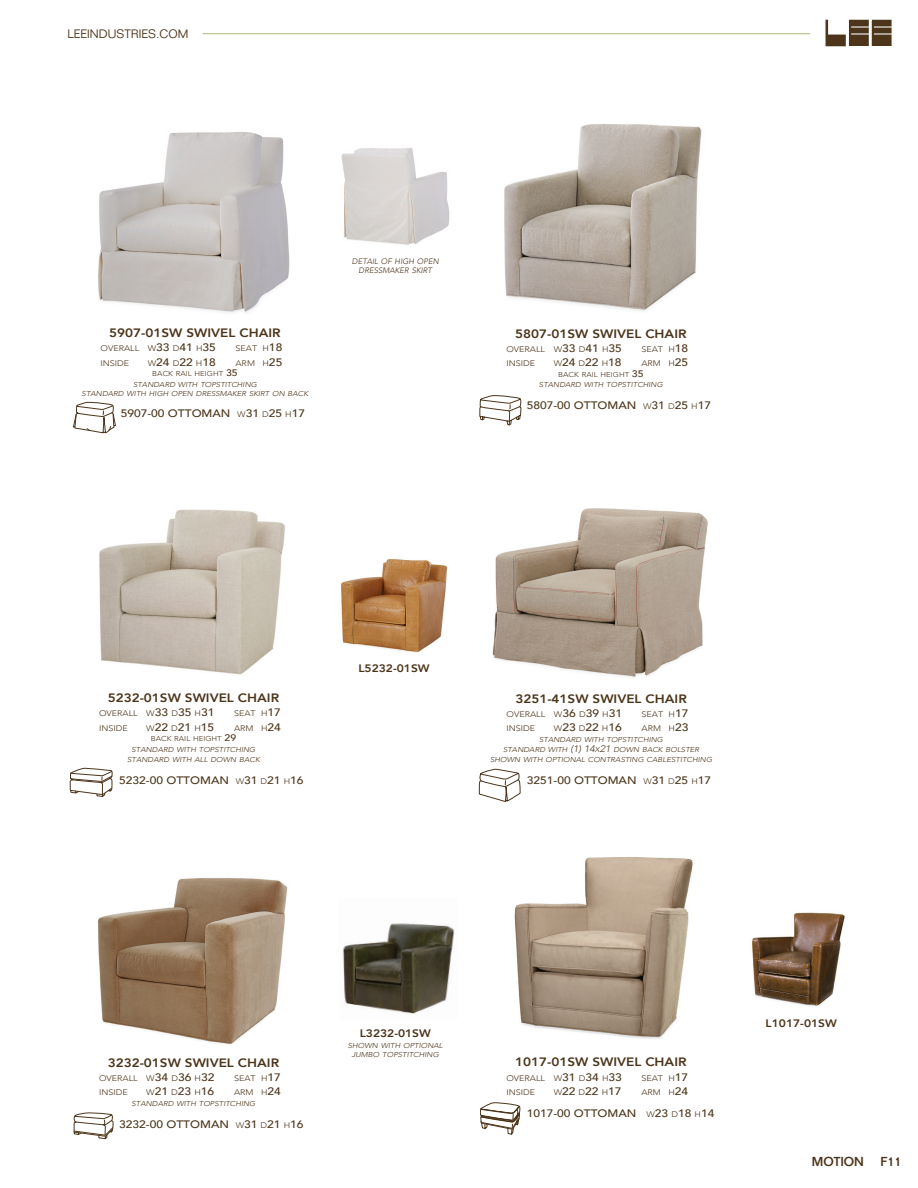
<style>
.page{position:relative;width:918px;height:1188px;background:#fff}
.page>*{position:absolute;margin:0;border:0;box-sizing:border-box;transform-origin:0 0}
.t1{font:500 12.75px "Folio Std";color:#4c351b}
.t2{font:800 12.15px "Avenir";color:#4c351b;scale:1.11 1}
.t3{font:300 12px "Folio Std";color:#4c351b}
.t4{font:500 10.8px "Avenir";color:#4c351b;scale:1.11 1}
.t5{font:800 10.8px "Avenir";color:#4c351b;scale:1.11 1}
.t6{font:300 8.1px "Avenir";color:#4c351b;scale:1.11 1}
.t7{font:italic 300 7.8px/9px "Avenir";color:#4c351b;text-align:center}
.t8{font:italic 300 7.05px/10.5px "Avenir";color:#4c351b;text-align:center;scale:1.11 1}
.s1{font-weight:500;font-size:10.8px}
.s2{font-weight:300;font-size:8.1px}
.s3{font-style:normal}
.s4{font-weight:500;font-style:normal;font-size:9.45px}
.s5{font-style:inherit}
.s6{font-size:9.45px}
</style>
<div class="page">
<svg style="left:825px;top:20px;width:67px;height:27px"></svg>
<hr style="left:202px;top:33px;width:608px;height:1px;background:#b1b579">
<img style="left:492px;top:425px;width:216px;height:252px">
<img style="left:342px;top:923px;width:113px;height:91px">
<img style="left:97px;top:878px;width:191px;height:166px">
<svg style="left:479px;top:769px;width:42px;height:33px"></svg>
<svg style="left:74px;top:1113px;width:39px;height:26px"></svg>
<img style="left:98px;top:132px;width:192px;height:181px">
<svg style="left:73px;top:402px;width:43px;height:31px"></svg>
<img style="left:341px;top:148px;width:109px;height:97px">
<img style="left:504px;top:124px;width:198px;height:187px">
<svg style="left:479px;top:395px;width:42px;height:30px"></svg>
<img style="left:99px;top:509px;width:186px;height:166px">
<img style="left:341px;top:559px;width:107px;height:94px">
<svg style="left:70px;top:768px;width:42px;height:29px"></svg>
<img style="left:752px;top:912px;width:93px;height:95px">
<img style="left:514px;top:857px;width:179px;height:182px">
<svg style="left:480px;top:1102px;width:40px;height:32px"></svg>
<h3 class="t3" style="left:68px;top:27px;width:122px">LEEINDUSTRIES.COM</h3>
<h2 class="t2" style="left:109px;top:323px;width:156px">5907-01SW SWIVEL CHAIR</h2>
<p class="t6" style="left:100px;top:344px;width:105px">OVERALL W<span class="s1">33</span> D<span class="s1">41</span> H<span class="s1">35</span></p>
<p class="t6" style="left:236px;top:344px;width:44px">SEAT H<span class="s1">18</span></p>
<p class="t6" style="left:100px;top:358px;width:27px">INSIDE</p>
<h3 class="t4" style="left:148px;top:352px;width:63px"><span class="s2">W</span>24 <span class="s2">D</span>22 <span class="s2">H</span>18</h3>
<p class="t6" style="left:236px;top:358px;width:44px">ARM H<span class="s1">25</span></p>
<p class="t8" style="left:133px;top:368px;width:113px"><span class="s3">BACK RAIL HEIGHT</span> <span class="s4">35<br></span>STANDARD WITH TOPSTITCHING</p>
<p class="t8" style="left:82px;top:388px;width:206px">STANDARD WITH HIGH OPEN DRESSMAKER SKIRT ON BACK</p>
<h3 class="t4" style="left:121px;top:404px;width:168px">5907-00 <span class="s5">OTTOMAN</span> <span class="s2">W</span>31 <span class="s2">D</span>25 <span class="s2">H</span>17</h3>
<p class="t7" style="left:352px;top:257px;width:88px">DETAIL OF HIGH OPEN<br>DRESSMAKER SKIRT</p>
<h2 class="t2" style="left:515px;top:324px;width:156px">5807-01SW SWIVEL CHAIR</h2>
<p class="t6" style="left:506px;top:344px;width:105px">OVERALL W<span class="s1">33</span> D<span class="s1">41</span> H<span class="s1">35</span></p>
<p class="t6" style="left:641px;top:344px;width:44px">SEAT H<span class="s1">18</span></p>
<p class="t6" style="left:506px;top:359px;width:27px">INSIDE</p>
<h3 class="t4" style="left:554px;top:353px;width:63px"><span class="s2">W</span>24 <span class="s2">D</span>22 <span class="s2">H</span>18</h3>
<p class="t6" style="left:641px;top:359px;width:44px">ARM H<span class="s1">25</span></p>
<p class="t8" style="left:539px;top:369px;width:113px"><span class="s3">BACK RAIL HEIGHT</span> <span class="s4">35<br></span>STANDARD WITH TOPSTITCHING</p>
<h3 class="t4" style="left:527px;top:396px;width:168px">5807-00 <span class="s5">OTTOMAN</span> <span class="s2">W</span>31 <span class="s2">D</span>25 <span class="s2">H</span>17</h3>
<h2 class="t2" style="left:108px;top:688px;width:156px">5232-01SW SWIVEL CHAIR</h2>
<p class="t6" style="left:99px;top:709px;width:105px">OVERALL W<span class="s1">33</span> D<span class="s1">35</span> H<span class="s1">31</span></p>
<p class="t6" style="left:234px;top:709px;width:44px">SEAT H<span class="s1">17</span></p>
<p class="t6" style="left:99px;top:723px;width:27px">INSIDE</p>
<h3 class="t4" style="left:146px;top:718px;width:63px"><span class="s2">W</span>22 <span class="s2">D</span>21 <span class="s2">H</span>15</h3>
<p class="t6" style="left:234px;top:723px;width:44px">ARM H<span class="s1">24</span></p>
<p class="t8" style="left:127px;top:734px;width:121px"><span class="s3">BACK RAIL HEIGHT</span> <span class="s4">29<br></span>STANDARD WITH TOPSTITCHING<br>STANDARD WITH ALL DOWN BACK</p>
<h3 class="t4" style="left:119px;top:771px;width:168px">5232-00 <span class="s5">OTTOMAN</span> <span class="s2">W</span>31 <span class="s2">D</span>21 <span class="s2">H</span>16</h3>
<h3 class="t5" style="left:358px;top:660px;width:66px">L5232-01SW</h3>
<h2 class="t2" style="left:515px;top:689px;width:156px">3251-41SW SWIVEL CHAIR</h2>
<p class="t6" style="left:507px;top:709px;width:105px">OVERALL W<span class="s1">36</span> D<span class="s1">39</span> H<span class="s1">31</span></p>
<p class="t6" style="left:642px;top:709px;width:44px">SEAT H<span class="s1">17</span></p>
<p class="t6" style="left:507px;top:724px;width:27px">INSIDE</p>
<h3 class="t4" style="left:554px;top:718px;width:63px"><span class="s2">W</span>23 <span class="s2">D</span>22 <span class="s2">H</span>16</h3>
<p class="t6" style="left:642px;top:724px;width:44px">ARM H<span class="s1">23</span></p>
<p class="t8" style="left:503px;top:734px;width:178px">STANDARD WITH TOPSTITCHING<br>STANDARD WITH <span class="s6">(1) 14</span>X<span class="s6">21</span> DOWN BACK BOLSTER</p>
<p class="t8" style="left:490px;top:755px;width:202px">SHOWN WITH OPTIONAL CONTRASTING CABLESTITCHING</p>
<h3 class="t4" style="left:527px;top:771px;width:168px">3251-00 <span class="s5">OTTOMAN</span> <span class="s2">W</span>31 <span class="s2">D</span>25 <span class="s2">H</span>17</h3>
<h2 class="t2" style="left:108px;top:1053px;width:156px">3232-01SW SWIVEL CHAIR</h2>
<p class="t6" style="left:99px;top:1073px;width:105px">OVERALL W<span class="s1">34</span> D<span class="s1">36</span> H<span class="s1">32</span></p>
<p class="t6" style="left:234px;top:1073px;width:44px">SEAT H<span class="s1">17</span></p>
<p class="t6" style="left:99px;top:1088px;width:27px">INSIDE</p>
<h3 class="t4" style="left:146px;top:1082px;width:63px"><span class="s2">W</span>21 <span class="s2">D</span>23 <span class="s2">H</span>16</h3>
<p class="t6" style="left:234px;top:1088px;width:44px">ARM H<span class="s1">24</span></p>
<p class="t8" style="left:132px;top:1098px;width:113px">STANDARD WITH TOPSTITCHING</p>
<h3 class="t4" style="left:119px;top:1115px;width:168px">3232-00 <span class="s5">OTTOMAN</span> <span class="s2">W</span>31 <span class="s2">D</span>21 <span class="s2">H</span>16</h3>
<h3 class="t5" style="left:360px;top:1025px;width:66px">L3232-01SW</h3>
<p class="t8" style="left:348px;top:1041px;width:87px;line-height:9px">SHOWN WITH OPTIONAL<br>JUMBO TOPSTITCHING</p>
<h2 class="t2" style="left:515px;top:1052px;width:156px">1017-01SW SWIVEL CHAIR</h2>
<p class="t6" style="left:506px;top:1073px;width:105px">OVERALL W<span class="s1">31</span> D<span class="s1">34</span> H<span class="s1">33</span></p>
<p class="t6" style="left:641px;top:1073px;width:44px">SEAT H<span class="s1">17</span></p>
<p class="t6" style="left:506px;top:1087px;width:27px">INSIDE</p>
<h3 class="t4" style="left:554px;top:1082px;width:63px"><span class="s2">W</span>22 <span class="s2">D</span>22 <span class="s2">H</span>17</h3>
<p class="t6" style="left:641px;top:1087px;width:44px">ARM H<span class="s1">24</span></p>
<h3 class="t4" style="left:527px;top:1104px;width:171px">1017-00 <span class="s5">OTTOMAN</span> <span class="s2">W</span>23 <span class="s2">D</span>18 <span class="s2">H</span>14</h3>
<h3 class="t5" style="left:766px;top:1015px;width:66px">L1017-01SW</h3>
<h1 class="t1" style="left:812px;top:1153px;width:54px">MOTION</h1>
<h1 class="t1" style="left:880px;top:1153px;width:23px">F11</h1>
</div>
